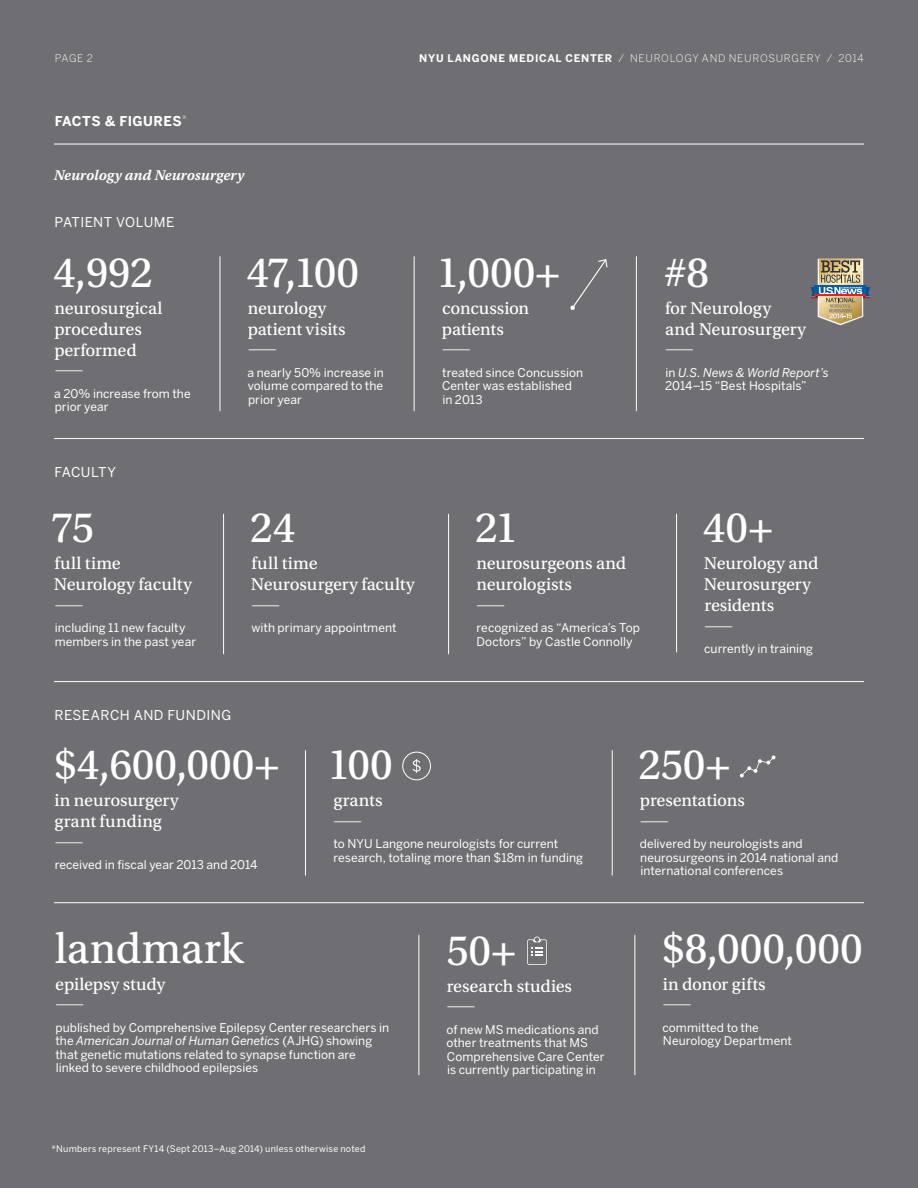
<style>
.page{position:relative;width:918px;height:1188px;background:#6f6f73}
.page>*{position:absolute;margin:0;border:0;box-sizing:border-box;transform-origin:0 0}
.t1{font:45px "Utopia Std Capt";color:#fff}
.t2{font:18px/21px "Utopia Std Capt";letter-spacing:-.01em;color:#fff}
.t3{font:18px "Utopia Std Disp";color:#fff;scale:2 1}
.t4{font:18px "Utopia Std Capt";letter-spacing:.01em;color:#fff}
.t5{font:15px "Utopia Std Semibold Capt It";letter-spacing:-.005em;color:#fff}
.t6{font:13.5px "Benton Sans";letter-spacing:.03em;color:#fff}
.t7{font:700 13.5px "Benton Sans";letter-spacing:.03em;color:#fff}
.t8{font:12px/13.5px "Benton Sans";letter-spacing:.005em;color:#fff}
.t9{font:300 10.5px "Benton Sans";letter-spacing:.065em;color:#fff}
.t10{font:9px "Benton Sans";letter-spacing:.025em;color:#fff}
.s1{font-weight:700}
.s2{font-style:italic}
</style>
<div class="page">
<hr style="left:54px;top:144px;width:810px;height:1px;background:#fff">
<hr style="left:220px;top:256px;width:1px;height:155px;background:#fff">
<hr style="left:414px;top:256px;width:1px;height:155px;background:#fff">
<svg style="left:570px;top:259px;width:38px;height:51px"></svg>
<hr style="left:636px;top:256px;width:1px;height:155px;background:#fff">
<svg style="left:811px;top:259px;width:59px;height:66px"></svg>
<hr style="left:54px;top:438px;width:810px;height:1px;background:#fff">
<hr style="left:54px;top:902px;width:810px;height:1px;background:#fff">
<hr style="left:54px;top:681px;width:810px;height:1px;background:#fff">
<hr style="left:448px;top:514px;width:1px;height:140px;background:#fff">
<hr style="left:676px;top:514px;width:1px;height:138px;background:#fff">
<hr style="left:223px;top:514px;width:1px;height:140px;background:#fff">
<div style="left:402px;top:752px;width:29px;height:28px;border:1px solid #fff;border-radius:50%"></div>
<svg style="left:413px;top:759px;width:8px;height:14px"></svg>
<hr style="left:305px;top:750px;width:1px;height:126px;background:#fff">
<hr style="left:612px;top:750px;width:1px;height:126px;background:#fff">
<svg style="left:740px;top:755px;width:36px;height:23px"></svg>
<svg style="left:527px;top:937px;width:20px;height:28px"></svg>
<hr style="left:634px;top:935px;width:1px;height:140px;background:#fff">
<hr style="left:418px;top:935px;width:1px;height:140px;background:#fff">
<p class="t9" style="left:55px;top:52px;width:40px">PAGE 2</p>
<p class="t9" style="left:419px;top:52px;width:446px"><span class="s1">NYU LANGONE MEDICAL CENTER</span> / NEUROLOGY AND NEUROSURGERY / 2014</p>
<p class="t7" style="left:55px;top:113px;width:133px">FACTS &amp; FIGURES<sup>*</sup></p>
<p class="t5" style="left:54px;top:166px;width:192px">Neurology and Neurosurgery</p>
<p class="t6" style="left:55px;top:214px;width:121px">PATIENT VOLUME</p>
<h1 class="t1" style="left:53px;top:247px;width:101px">4,992</h1>
<h2 class="t2" style="left:54px;top:298px;width:110px">neurosurgical procedures performed</h2>
<h2 class="t3" style="left:54px;top:360px;width:16px">—</h2>
<p class="t8" style="left:54px;top:387px;width:138px">a 20% increase from the prior year</p>
<p class="t6" style="left:55px;top:464px;width:63px">FACULTY</p>
<h1 class="t1" style="left:51px;top:503px;width:45px">75</h1>
<h2 class="t2" style="left:54px;top:553px;width:139px">full time<br>Neurology faculty</h2>
<h2 class="t3" style="left:54px;top:594px;width:16px">—</h2>
<p class="t8" style="left:55px;top:621px;width:143px">including 11 new faculty members in the past year</p>
<h1 class="t1" style="left:246px;top:247px;width:114px">47,100</h1>
<h2 class="t2" style="left:248px;top:298px;width:99px">neurology patient visits</h2>
<h2 class="t3" style="left:247px;top:339px;width:16px">—</h2>
<p class="t8" style="left:248px;top:366px;width:138px;text-align:justify">a nearly 50% increase in volume compared to the prior year</p>
<h1 class="t1" style="left:250px;top:503px;width:47px">24</h1>
<h2 class="t2" style="left:251px;top:553px;width:165px">full time<br>Neurosurgery faculty</h2>
<h2 class="t3" style="left:251px;top:594px;width:16px">—</h2>
<p class="t8" style="left:251px;top:621px;width:147px">with primary appointment</p>
<p class="t6" style="left:55px;top:707px;width:178px">RESEARCH AND FUNDING</p>
<h1 class="t1" style="left:437px;top:247px;width:126px">1,000+</h1>
<h2 class="t2" style="left:442px;top:298px;width:89px">concussion patients</h2>
<h2 class="t3" style="left:442px;top:339px;width:16px">—</h2>
<p class="t8" style="left:442px;top:366px;width:143px">treated since Concussion<br>Center was established in 2013</p>
<h1 class="t1" style="left:665px;top:247px;width:46px">#8</h1>
<h2 class="t2" style="left:665px;top:298px;width:142px">for Neurology<br>and Neurosurgery</h2>
<h2 class="t3" style="left:665px;top:339px;width:16px">—</h2>
<p class="t8" style="left:665px;top:366px;width:165px">in <span class="s2">U.S. News &amp; World Report’s<br></span>2014–15 “Best Hospitals”</p>
<h1 class="t1" style="left:475px;top:503px;width:45px">21</h1>
<h2 class="t2" style="left:476px;top:553px;width:151px">neurosurgeons and neurologists</h2>
<h2 class="t3" style="left:476px;top:594px;width:16px">—</h2>
<p class="t8" style="left:477px;top:621px;width:165px">recognized as “America’s Top<br>Doctors” by Castle Connolly</p>
<h1 class="t1" style="left:703px;top:503px;width:72px">40+</h1>
<h2 class="t2" style="left:704px;top:553px;width:116px">Neurology and<br>Neurosurgery residents</h2>
<h2 class="t3" style="left:704px;top:615px;width:16px">—</h2>
<p class="t8" style="left:704px;top:642px;width:110px">currently in training</p>
<h1 class="t1" style="left:54px;top:740px;width:227px">$4,600,000+</h1>
<h2 class="t2" style="left:54px;top:790px;width:126px">in neurosurgery grant funding</h2>
<h2 class="t3" style="left:54px;top:831px;width:16px">—</h2>
<p class="t8" style="left:55px;top:858px;width:204px">received in fiscal year 2013 and 2014</p>
<h1 class="t1" style="left:328px;top:740px;width:66px">100</h1>
<h2 class="t2" style="left:333px;top:790px;width:51px">grants</h2>
<h2 class="t3" style="left:333px;top:810px;width:16px">—</h2>
<p class="t8" style="left:334px;top:837px;width:251px">to NYU Langone neurologists for current research, totaling more than $18m in funding</p>
<h1 class="t1" style="left:55px;top:924px;width:190px">landmark</h1>
<h2 class="t2" style="left:55px;top:974px;width:111px">epilepsy study</h2>
<h2 class="t3" style="left:55px;top:994px;width:16px">—</h2>
<p class="t8" style="left:55px;top:1021px;width:335px">published by Comprehensive Epilepsy Center researchers in the <span class="s2">American Journal of Human Genetics</span> (AJHG) showing that genetic mutations related to synapse function are linked to severe childhood epilepsies</p>
<p class="t10" style="left:52px;top:1144px;width:315px">*Numbers represent FY14 (Sept 2013–Aug 2014) unless otherwise noted</p>
<h1 class="t1" style="left:447px;top:926px;width:71px">50+</h1>
<h2 class="t2" style="left:447px;top:976px;width:127px">research studies</h2>
<h2 class="t3" style="left:446px;top:996px;width:16px">—</h2>
<p class="t8" style="left:446px;top:1023px;width:160px">of new MS medications and other treatments that MS<br>Comprehensive Care Center is currently participating in</p>
<h1 class="t1" style="left:639px;top:740px;width:94px">250+</h1>
<h2 class="t2" style="left:640px;top:790px;width:107px">presentations</h2>
<h2 class="t3" style="left:640px;top:810px;width:16px">—</h2>
<p class="t8" style="left:640px;top:837px;width:200px">delivered by neurologists and neurosurgeons in 2014 national and international conferences</p>
<h1 class="t1" style="left:662px;top:924px;width:202px">$8,000,000</h1>
<h2 class="t4" style="left:663px;top:974px;width:104px">in donor gifts</h2>
<h2 class="t3" style="left:662px;top:994px;width:16px">—</h2>
<p class="t8" style="left:662px;top:1021px;width:131px">committed to the<br>Neurology Department</p>
</div>
